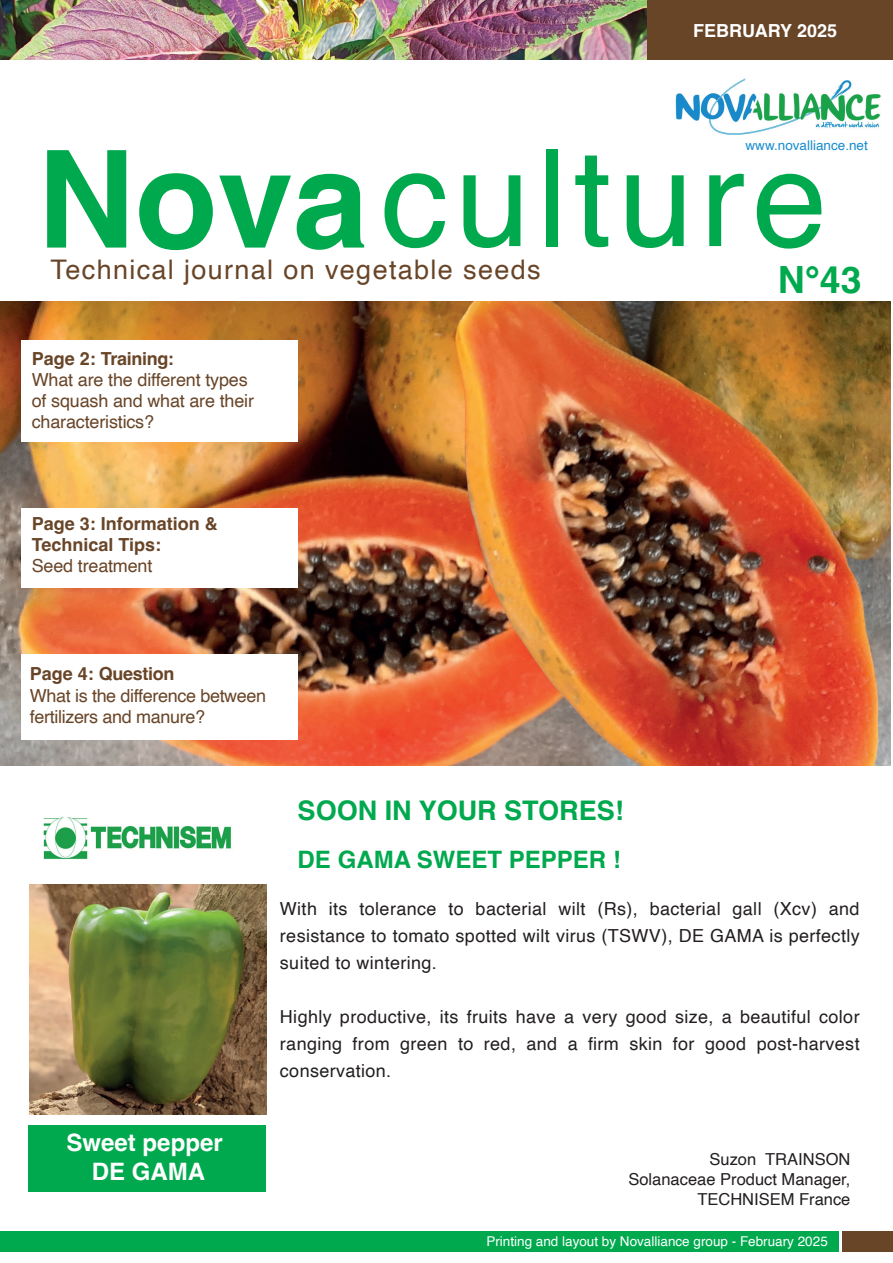
<style>
.page{position:relative;width:893px;height:1263px;background:#fff}
.page>*{position:absolute;margin:0;border:0;box-sizing:border-box;transform-origin:0 0}
.t1{font:135.3px "Helvetica";letter-spacing:.05em;color:#00a94e}
.t2{font:700 37.5px "Helvetica";color:#00a94e}
.t3{font:27px "Helvetica";letter-spacing:.05em;color:#694528}
.t4{font:700 27px "Helvetica";color:#00a94e}
.t5{font:700 24px "Helvetica";color:#00a94e}
.t6{font:700 24px/28.8px "Helvetica";color:#fff;text-align:center}
.t7{font:18px/27px "Helvetica";letter-spacing:.02em;color:#231f20;text-align:justify}
.t8{font:18px/21px "Helvetica";letter-spacing:-.01em;color:#694528}
.t9{font:700 18px/21.6px "Helvetica";color:#694528}
.t10{font:700 18px "Helvetica";letter-spacing:-.02em;color:#694528}
.t11{font:700 18px "Helvetica";color:#fff}
.t12{font:16.5px/19.8px "Helvetica";color:#231f20;text-align:right}
.t13{font:13.5px "Helvetica";color:#fff}
.t14{font:13.5px "Helvetica";color:#198ccc}
.s1{font-weight:700}
</style>
<div class="page">
<img style="left:0;top:302px;width:891px;height:464px">
<div style="left:21px;top:508px;width:277px;height:80px;background:#fff"></div>
<div style="left:21px;top:655px;width:277px;height:85px;background:#fff"></div>
<img style="left:0;top:0;width:647px;height:60px">
<div style="left:647px;top:0;width:246px;height:60px;background:#694528"></div>
<div style="left:0;top:1231px;width:838px;height:21px;background:#00a94e"></div>
<div style="left:28px;top:1126px;width:238px;height:66px;background:#00a94e"></div>
<div style="left:843px;top:1231px;width:50px;height:21px;background:#694528"></div>
<img style="left:675px;top:78px;width:206px;height:57px">
<img style="left:43px;top:817px;width:188px;height:43px">
<div style="left:21px;top:340px;width:277px;height:101px;background:#fff"></div>
<img style="left:30px;top:884px;width:236px;height:230px">
<p class="t11" style="left:693px;top:19px;width:146px">FEBRUARY 2025</p>
<p class="t14" style="left:746px;top:135px;width:124px">www.novalliance.net</p>
<h1 class="t1" style="left:37px;top:94px;width:792px"><span class="s1">Nova</span>culture</h1>
<h3 class="t3" style="left:51px;top:249px;width:491px">Technical journal on vegetable seeds</h3>
<h2 class="t2" style="left:778px;top:257px;width:85px">N°43</h2>
<p class="t10" style="left:32px;top:347px;width:144px">Page 2: Training:</p>
<p class="t8" style="left:32px;top:369px;width:224px">What are the different types of squash and what are their characteristics?</p>
<p class="t9" style="left:32px;top:515px;width:188px">Page 3: Information &amp;<br>Technical Tips:</p>
<p class="t8" style="left:32px;top:556px;width:122px">Seed treatment</p>
<p class="t10" style="left:30px;top:663px;width:146px">Page 4: Question</p>
<p class="t8" style="left:30px;top:685px;width:238px;line-height:21.6px">What is the difference between fertilizers and manure?</p>
<h3 class="t6" style="left:67px;top:1131px;width:158px">Sweet pepper<br>DE GAMA</h3>
<h3 class="t4" style="left:298px;top:794px;width:328px">SOON IN YOUR STORES!</h3>
<h3 class="t5" style="left:298px;top:845px;width:325px">DE GAMA SWEET PEPPER !</h3>
<p class="t7" style="left:280px;top:896px;width:581px">With its tolerance to bacterial wilt (Rs), bacterial gall (Xcv) and resistance to tomato spotted wilt virus (TSWV), DE GAMA is perfectly suited to wintering.</p>
<p class="t7" style="left:280px;top:1004px;width:581px">Highly productive, its fruits have a very good size, a beautiful color ranging from green to red, and a firm skin for good post-harvest conservation.</p>
<p class="t12" style="left:628px;top:1150px;width:223px">Suzon TRAINSON<br>Solanaceae Product Manager,<br>TECHNISEM France</p>
<p class="t13" style="left:486px;top:1231px;width:343px">Printing and layout by Novalliance group - February 2025</p>
</div>
